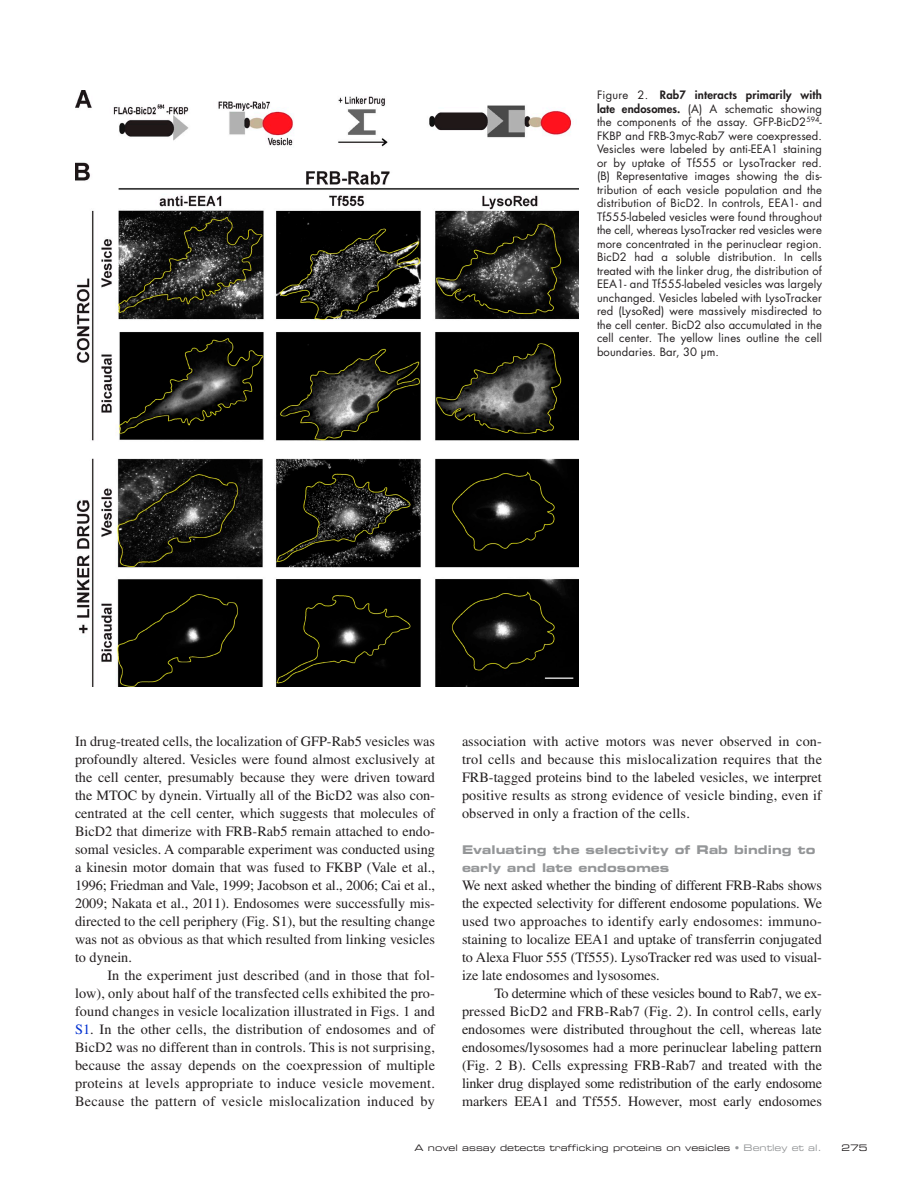
<style>
.page{position:relative;width:918px;height:1188px;background:#fff}
.page>*{position:absolute;margin:0;border:0;box-sizing:border-box;transform-origin:0 0}
.t1{font:14.25px/18px "Times LT Std";color:#231f20;text-align:justify}
.t2{font:12px/18px "Eurostile LT Std Bold Ex 2";letter-spacing:.005em;color:#949698}
.t3{font:11.25px/13.5px "Futura Std";letter-spacing:.01em;color:#231f20;text-align:justify}
.t4{font:9px "Eurostile LT Std Ex 2";color:#231f20}
.s1{font-weight:800}
.s2{color:#0030d1}
.s3{color:#949698}
</style>
<div class="page">
<img style="left:75px;top:90px;width:504px;height:597px">
<p class="t3" style="left:597px;top:89px;width:227px">Figure 2. <span class="s1">Rab7 interacts primarily with late endosomes.</span> (A) A schematic showing the components of the assay. GFP-BicD2<sup>594</sup>- FKBP and FRB-3myc-Rab7 were coexpressed.<br>Vesicles were labeled by anti-EEA1 staining or by uptake of Tf555 or LysoTracker red. (B) Representative images showing the dis&shy;tribution of each vesicle population and the distribution of BicD2. In controls, EEA1- and Tf555-labeled vesicles were found throughout the cell, whereas LysoTracker red vesicles were more concentrated in the perinuclear region.<br>BicD2 had a soluble distribution. In cells treated with the linker drug, the distribution of EEA1- and Tf555-labeled vesicles was largely unchanged. Vesicles labeled with LysoTracker red (LysoRed) were massively misdirected to the cell center. BicD2 also accumulated in the cell center. The yellow lines outline the cell boundaries. Bar, 30 µm.</p>
<p class="t1" style="left:75px;top:732px;width:362px">In drug-treated cells, the localization of GFP-Rab5 vesicles was profoundly altered. Vesicles were found almost exclusively at the cell center, presumably because they were driven toward the MTOC by dynein. Virtually all of the BicD2 was also con&shy;centrated at the cell center, which suggests that molecules of BicD2 that dimerize with FRB-Rab5 remain attached to endo&shy;somal vesicles. A comparable experiment was conducted using a kinesin motor domain that was fused to FKBP (Vale et al., 1996; Friedman and Vale, 1999; Jacobson et al., 2006; Cai et al., 2009; Nakata et al., 2011). Endosomes were successfully mis&shy;directed to the cell periphery (Fig. S1), but the resulting change was not as obvious as that which resulted from linking vesicles to dynein.</p>
<p class="t1" style="left:75px;top:966px;width:362px;text-indent:32px">In the experiment just described (and in those that fol&shy;low), only about half of the transfected cells exhibited the pro&shy;found changes in vesicle localization illustrated in Figs. 1 and <span class="s2">S1</span>. In the other cells, the distribution of endosomes and of BicD2 was no different than in controls. This is not surprising, because the assay depends on the coexpression of multiple proteins at levels appropriate to induce vesicle movement.<br>Because the pattern of vesicle mislocalization induced by</p>
<p class="t1" style="left:462px;top:732px;width:362px">association with active motors was never observed in con&shy;trol cells and because this mislocalization requires that the FRB-tagged proteins bind to the labeled vesicles, we interpret positive results as strong evidence of vesicle binding, even if observed in only a fraction of the cells.</p>
<p class="t2" style="left:462px;top:840px;width:355px">Evaluating the selectivity of Rab binding to early and late endosomes</p>
<p class="t1" style="left:462px;top:876px;width:362px">We next asked whether the binding of different FRB-Rabs shows the expected selectivity for different endosome populations. We used two approaches to identify early endosomes: immuno&shy;staining to localize EEA1 and uptake of transferrin conjugated to Alexa Fluor 555 (Tf555). LysoTracker red was used to visual&shy;ize late endosomes and lysosomes.</p>
<p class="t1" style="left:462px;top:984px;width:362px;text-indent:32px">To determine which of these vesicles bound to Rab7, we ex&shy;pressed BicD2 and FRB-Rab7 (Fig. 2). In control cells, early endosomes were distributed throughout the cell, whereas late endosomes/lysosomes had a more perinuclear labeling pattern (Fig. 2 B). Cells expressing FRB-Rab7 and treated with the linker drug displayed some redistribution of the early endosome markers EEA1 and Tf555. However, most early endosomes</p>
<p class="t4" style="left:414px;top:1142px;width:409px">A novel assay detects trafficking proteins on vesicles <span class="s3">• Bentley et al.</span></p>
<p class="t4" style="left:842px;top:1142px;width:28px">275</p>
</div>
